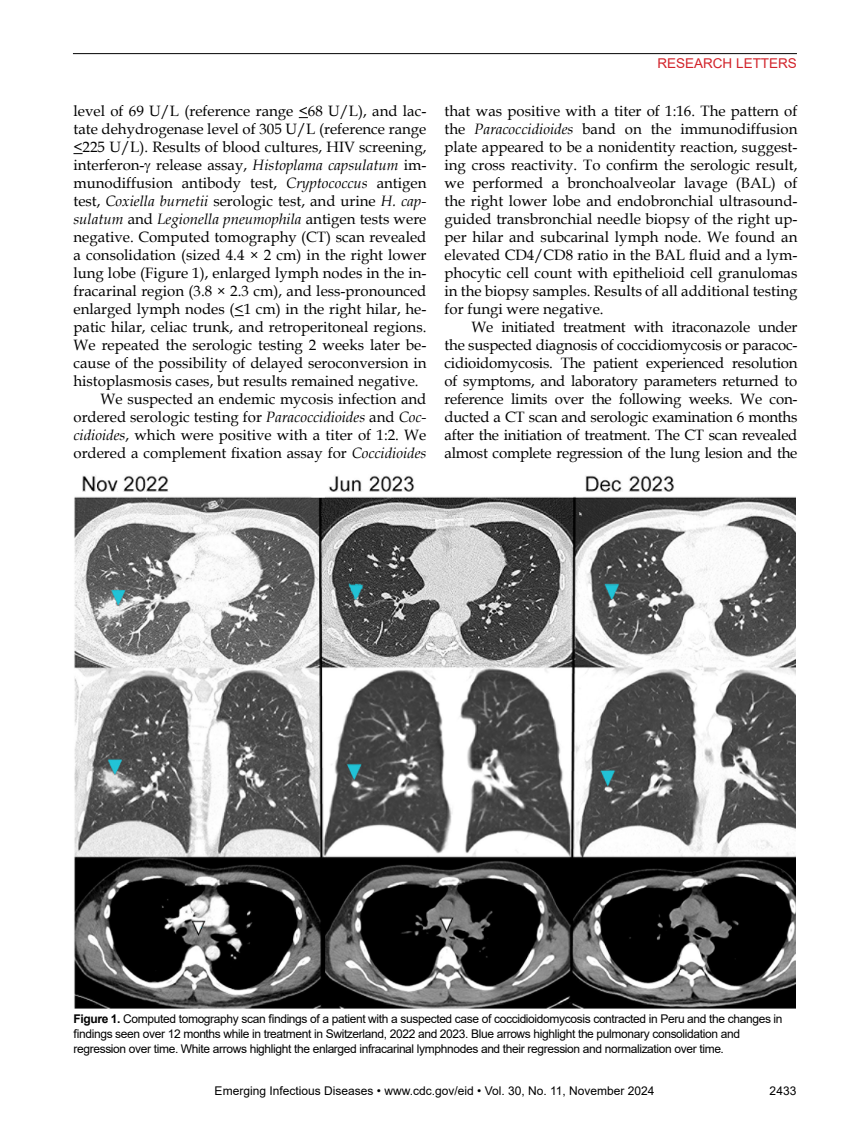
<style>
.page{position:relative;width:851px;height:1134px;background:#fff}
.page>*{position:absolute;margin:0;border:0;box-sizing:border-box;transform-origin:0 0}
.t1{font:15px/18px "Book Antiqua";color:#000;text-align:justify}
.t2{font:italic 15px "Book Antiqua";color:#000}
.t3{font:13.5px "Arial";color:#d2232a}
.t4{font:12px/15px "Arial";letter-spacing:-.03em;color:#000}
.t5{font:12px "Arial";color:#000}
.s1{font-style:italic}
.s2{font-style:normal}
.s3{font-weight:700}
</style>
<div class="page">
<hr style="left:73px;top:53px;width:723px;height:1px;background:#000">
<img style="left:74px;top:475px;width:721px;height:533px">
<p class="t1" style="left:73px;top:101px;width:354px">level of 69 U/L (reference range &lt;68 U/L), and lac-</p>
<p class="t1" style="left:73px;top:119px;width:354px">tate dehydrogenase level of 305 U/L (reference range</p>
<p class="t1" style="left:73px;top:137px;width:354px">&lt;225 U/L). Results of blood cultures, HIV screening,</p>
<p class="t1" style="left:73px;top:155px;width:354px">interferon- release assay, <span class="s1">Histoplama capsulatum</span> im-</p>
<p class="t1" style="left:73px;top:173px;width:354px">munodiffusion antibody test, <span class="s1">Cryptococcus</span> antigen</p>
<p class="t1" style="left:73px;top:191px;width:354px">test, <span class="s1">Coxiella burnetii</span> serologic test, and urine <span class="s1">H. cap-</span></p>
<p class="t2" style="left:73px;top:208px;width:354px">sulatum <span class="s2">and</span> Legionella pneumophila <span class="s2">antigen tests were</span></p>
<p class="t1" style="left:73px;top:227px;width:354px">negative. Computed tomography (CT) scan revealed</p>
<p class="t1" style="left:73px;top:245px;width:354px">a consolidation (sized 4.4 × 2 cm) in the right lower</p>
<p class="t1" style="left:73px;top:263px;width:354px">lung lobe (Figure 1), enlarged lymph nodes in the in-</p>
<p class="t1" style="left:73px;top:281px;width:354px">fracarinal region (3.8 × 2.3 cm), and less-pronounced</p>
<p class="t1" style="left:73px;top:299px;width:354px">enlarged lymph nodes (&lt;1 cm) in the right hilar, he-</p>
<p class="t1" style="left:73px;top:317px;width:354px">patic hilar, celiac trunk, and retroperitoneal regions.</p>
<p class="t1" style="left:73px;top:335px;width:354px">We repeated the serologic testing 2 weeks later be-</p>
<p class="t1" style="left:73px;top:353px;width:354px">cause of the possibility of delayed seroconversion in</p>
<p class="t1" style="left:73px;top:371px;width:346px">histoplasmosis cases, but results remained negative.</p>
<p class="t1" style="left:100px;top:389px;width:327px">We suspected an endemic mycosis infection and</p>
<p class="t1" style="left:73px;top:407px;width:354px">ordered serologic testing for <span class="s1">Paracoccidioides</span> and <span class="s1">Coc-</span></p>
<p class="t1" style="left:73px;top:425px;width:354px"><span class="s1">cidioides</span>, which were positive with a titer of 1:2. We</p>
<p class="t1" style="left:73px;top:443px;width:354px">ordered a complement fixation assay for <span class="s1">Coccidioides</span></p>
<p class="t3" style="left:657px;top:54px;width:141px">RESEARCH LETTERS</p>
<p class="t1" style="left:444px;top:101px;width:354px">that was positive with a titer of 1:16. The pattern of the <span class="s1">Paracoccidioides</span> band on the immunodiffusion plate appeared to be a nonidentity reaction, suggest&shy;ing cross reactivity. To confirm the serologic result, we performed a bronchoalveolar lavage (BAL) of the right lower lobe and endobronchial ultrasound&shy;guided transbronchial needle biopsy of the right up&shy;per hilar and subcarinal lymph node. We found an elevated CD4/CD8 ratio in the BAL fluid and a lym&shy;phocytic cell count with epithelioid cell granulomas in the biopsy samples. Results of all additional testing for fungi were negative.</p>
<p class="t1" style="left:444px;top:317px;width:354px;text-indent:27px">We initiated treatment with itraconazole under the suspected diagnosis of coccidiomycosis or paracoc&shy;cidioidomycosis. The patient experienced resolution of symptoms, and laboratory parameters returned to reference limits over the following weeks. We con&shy;ducted a CT scan and serologic examination 6 months after the initiation of treatment. The CT scan revealed almost complete regression of the lung lesion and the</p>
<p class="t4" style="left:73px;top:1012px;width:710px"><span class="s3">Figure 1.</span> Computed tomography scan findings of a patient with a suspected case of coccidioidomycosis contracted in Peru and the changes in findings seen over 12 months while in treatment in Switzerland, 2022 and 2023. Blue arrows highlight the pulmonary consolidation and regression over time. White arrows highlight the enlarged infracarinal lymphnodes and their regression and normalization over time.</p>
<p class="t5" style="left:215px;top:1083px;width:441px">Emerging Infectious Diseases • www.cdc.gov/eid • Vol. 30, No. 11, November 2024</p>
<p class="t4" style="left:769px;top:1084px;width:28px">2433</p>
</div>
